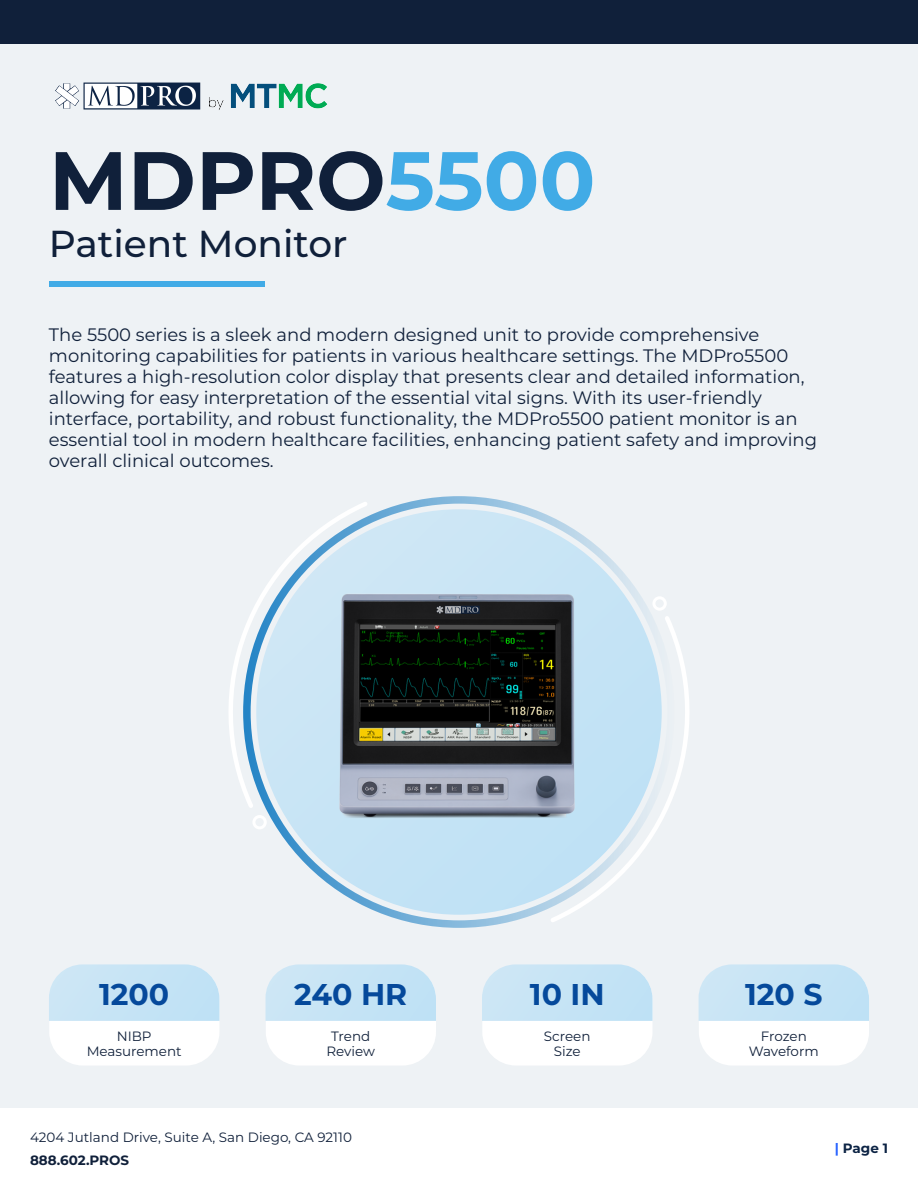
<style>
.page{position:relative;width:918px;height:1188px;background:#fff}
.page>*{position:absolute;margin:0;border:0;box-sizing:border-box;transform-origin:0 0}
.t1{font:700 82.5px "Montserrat";color:#10203a}
.t2{font:500 37.5px "Montserrat";color:#10203a}
.t3{font:700 30px "Montserrat";color:#05499b}
.t4{font:18px/21px "Montserrat";color:#10203a}
.t5{font:13.5px/15px "Montserrat";color:#10203a;text-align:center}
.t6{font:700 13.5px "Montserrat";color:#10203a}
.t7{font:700 13.5px "Montserrat";color:#0c2344}
.s1{color:#41abe6}
.s2{color:#2561ff}
</style>
<div class="page">
<div style="left:0;top:0;width:918px;height:1107px;background:#eef2f5"></div>
<div style="left:49px;top:281px;width:216px;height:6px;background:#41abe6"></div>
<div style="left:0;top:0;width:918px;height:43px;background:#10203a"></div>
<svg style="left:256px;top:496px;width:401px;height:432px"></svg>
<svg style="left:547px;top:612px;width:142px;height:314px"></svg>
<svg style="left:229px;top:498px;width:142px;height:314px"></svg>
<div style="left:252px;top:815px;width:15px;height:14px;border:3px solid #fff;border-radius:50%"></div>
<div style="left:652px;top:596px;width:15px;height:15px;border:3px solid #fff;border-radius:50%"></div>
<div style="left:49px;top:965px;width:170px;height:101px;background:#fff;border-radius:34px"></div>
<svg style="left:49px;top:964px;width:170px;height:57px;background:#c8e4f5"></svg>
<div style="left:266px;top:965px;width:170px;height:101px;background:#fff;border-radius:34px"></div>
<svg style="left:265px;top:964px;width:171px;height:57px;background:#c8e4f5"></svg>
<div style="left:482px;top:965px;width:171px;height:101px;background:#fff;border-radius:34px"></div>
<svg style="left:482px;top:964px;width:171px;height:57px;background:#c8e4f5"></svg>
<div style="left:699px;top:965px;width:170px;height:101px;background:#fff;border-radius:34px"></div>
<svg style="left:699px;top:964px;width:170px;height:57px;background:#c8e4f5"></svg>
<img style="left:321px;top:586px;width:267px;height:239px">
<img style="left:55px;top:82px;width:272px;height:28px">
<h1 class="t1" style="left:49px;top:121px;width:548px">MDPRO<span class="s1">5500</span></h1>
<h2 class="t2" style="left:49px;top:218px;width:300px">Patient Monitor</h2>
<p class="t4" style="left:49px;top:324px;width:770px">The 5500 series is a sleek and modern designed unit to provide comprehensive monitoring capabilities for patients in various healthcare settings. The MDPro5500 features a high-resolution color display that presents clear and detailed information, allowing for easy interpretation of the essential vital signs. With its user-friendly interface, portability, and robust functionality, the MDPro5500 patient monitor is an essential tool in modern healthcare facilities, enhancing patient safety and improving overall clinical outcomes.</p>
<h3 class="t3" style="left:99px;top:973px;width:72px">1200</h3>
<p class="t5" style="left:87px;top:1029px;width:97px">NIBP<br>Measurement</p>
<h3 class="t3" style="left:294px;top:972px;width:115px">240 HR</h3>
<p class="t5" style="left:326px;top:1028px;width:50px">Trend<br>Review</p>
<p class="t5" style="left:30px;top:1129px;width:323px">4204 Jutland Drive, Suite A, San Diego, CA 92110</p>
<p class="t6" style="left:30px;top:1150px;width:101px">888.602.PROS</p>
<h3 class="t3" style="left:530px;top:973px;width:76px">10 IN</h3>
<p class="t5" style="left:544px;top:1028px;width:48px">Screen<br>Size</p>
<h3 class="t3" style="left:745px;top:973px;width:79px">120 S</h3>
<p class="t5" style="left:749px;top:1028px;width:71px">Frozen<br>Waveform</p>
<p class="t7" style="left:835px;top:1139px;width:55px"><span class="s2">|</span> Page 1</p>
</div>
